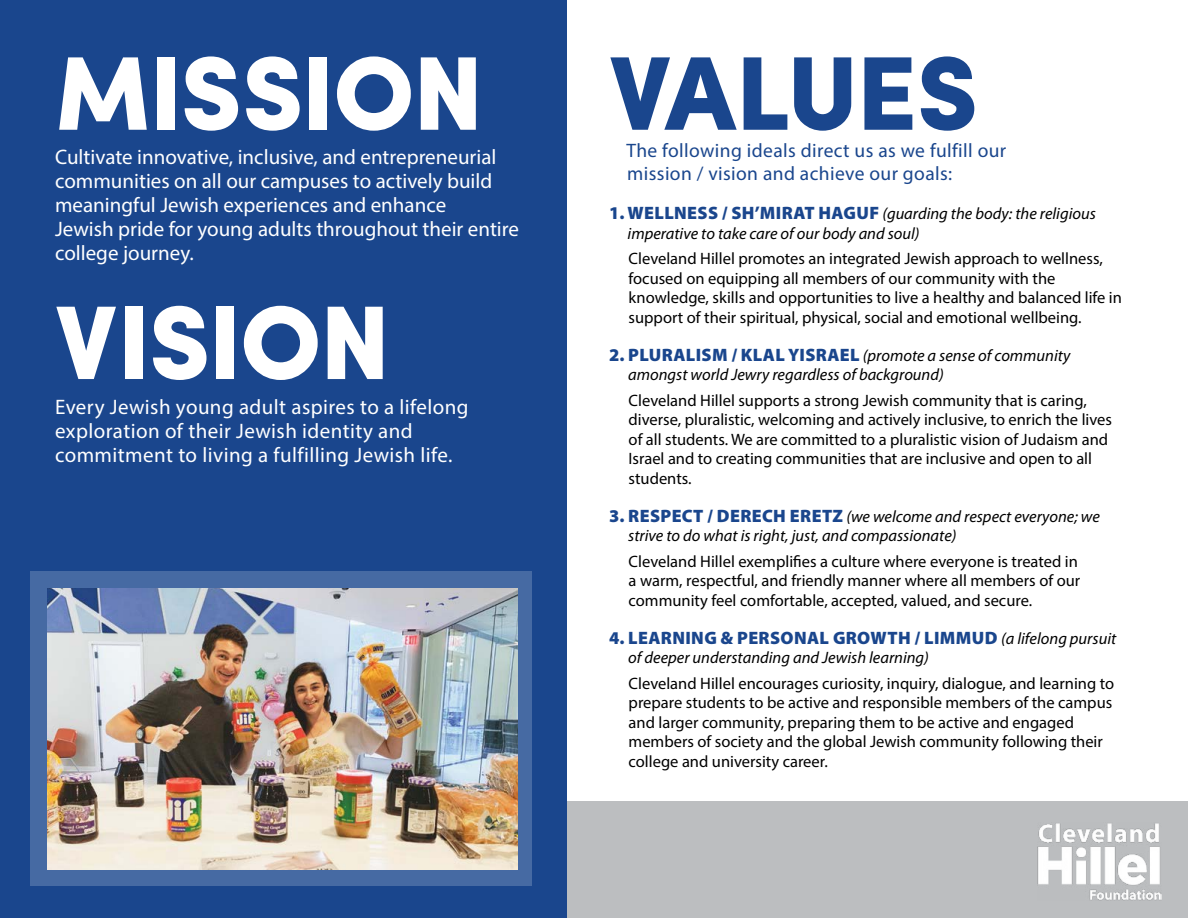
<style>
.page{position:relative;width:1188px;height:918px;background:#fff}
.page>*{position:absolute;margin:0;border:0;box-sizing:border-box;transform-origin:0 0}
.t1{font:900 105px "Sofia Pro";letter-spacing:-.02em;color:#fff}
.t2{font:900 105px "Sofia Pro";letter-spacing:-.02em;color:#1a468d}
.t3{font:21px/24px "Myriad Pro";color:#fff}
.t4{font:21px/24px "Myriad Pro";letter-spacing:.02em;color:#fff}
.t5{font:19.5px/23.4px "Myriad Pro";letter-spacing:.02em;color:#1a468d}
.t6{font:900 18px "Myriad Pro";letter-spacing:.02em;color:#1a468d}
.t7{font:16.5px/19.5px "Myriad Pro";color:#000}
.t8{font:italic 16.5px/19.5px "Myriad Pro";color:#000}
.s1{font-weight:900;font-style:normal;font-size:18px;color:#1a468d}
.s2{font-weight:400;font-style:italic;font-size:16.5px;color:#000}
</style>
<div class="page">
<div style="left:507px;top:801px;width:681px;height:117px;background:#bcbec0"></div>
<div style="left:0;top:0;width:567px;height:918px;background:#1a468d"></div>
<div style="left:30px;top:571px;width:502px;height:315px;background:#466aa3"></div>
<img style="left:48px;top:588px;width:469px;height:282px">
<img style="left:1037px;top:823px;width:125px;height:77px">
<h1 class="t1" style="left:55px;top:10px;width:414px">MISSION</h1>
<p class="t3" style="left:55px;top:145px;width:466px">Cultivate innovative, inclusive, and entrepreneurial communities on all our campuses to actively build meaningful Jewish experiences and enhance<br>Jewish pride for young adults throughout their entire college journey.</p>
<h1 class="t1" style="left:55px;top:260px;width:321px">VISION</h1>
<p class="t4" style="left:55px;top:394px;width:415px">Every Jewish young adult aspires to a lifelong exploration of their Jewish identity and commitment to living a fulfilling Jewish life.</p>
<h1 class="t2" style="left:609px;top:10px;width:362px">VALUES</h1>
<p class="t5" style="left:626px;top:138px;width:381px">The following ideals direct us as we fulfill our mission / vision and achieve our goals:</p>
<p class="t8" style="left:628px;top:204px;width:470px;text-indent:-18px"><span class="s1">1. WELLNESS / SH’MIRAT HAGUF</span> (guarding the body: the religious imperative to take care of our body and soul)</p>
<p class="t7" style="left:629px;top:249px;width:495px">Cleveland Hillel promotes an integrated Jewish approach to wellness, focused on equipping all members of our community with the knowledge, skills and opportunities to live a healthy and balanced life in support of their spiritual, physical, social and emotional wellbeing.</p>
<p class="t8" style="left:628px;top:345px;width:444px;text-indent:-19px"><span class="s1">2. PLURALISM / KLAL YISRAEL</span> (promote a sense of community amongst world Jewry regardless of background)</p>
<p class="t7" style="left:629px;top:390px;width:485px">Cleveland Hillel supports a strong Jewish community that is caring, diverse, pluralistic, welcoming and actively inclusive, to enrich the lives of all students. We are committed to a pluralistic vision of Judaism and Israel and to creating communities that are inclusive and open to all students.</p>
<p class="t8" style="left:628px;top:506px;width:473px;text-indent:-19px"><span class="s1">3. R ESPECT / DERECH ERETZ</span> (we welcome and respect everyone; we strive to do what is right, just, and compassionate)</p>
<p class="t7" style="left:629px;top:551px;width:453px">Cleveland Hillel exemplifies a culture where everyone is treated in a warm, respectful, and friendly manner where all members of our community feel comfortable, accepted, valued, and secure.</p>
<p class="t6" style="left:609px;top:626px;width:509px">4. LEARNING &amp; PERSONAL GROWTH / LIMMUD <span class="s2">(a lifelong pursuit</span></p>
<p class="t8" style="left:628px;top:648px;width:302px">of deeper understanding and Jewish learning)</p>
<p class="t7" style="left:629px;top:673px;width:487px">Cleveland Hillel encourages curiosity, inquiry, dialogue, and learning to prepare students to be active and responsible members of the campus and larger community, preparing them to be active and engaged members of society and the global Jewish community following their college and university career.</p>
</div>
